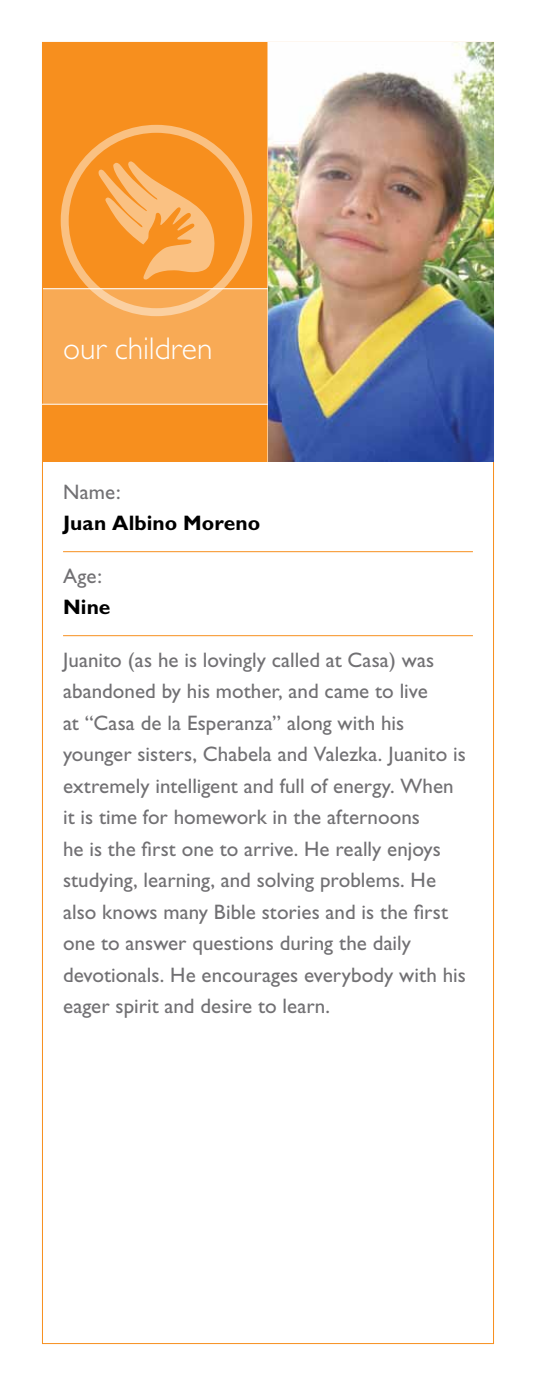
<style>
.page{position:relative;width:536px;height:1386px;background:#fff}
.page>*{position:absolute;margin:0;border:0;box-sizing:border-box;transform-origin:0 0}
.t1{font:300 31.5px "Gill Sans";color:#fff}
.t2{font:21px/31.5px "Gill Sans";color:#717073}
.t3{font:700 21px "Gill Sans";color:#000}
</style>
<div class="page">
<hr style="left:63px;top:551px;width:409px;height:1px;background:#f78f1e">
<hr style="left:63px;top:635px;width:409px;height:1px;background:#f78f1e">
<div style="left:42px;top:42px;width:226px;height:420px;background:#f78f1e"></div>
<div style="left:42px;top:289px;width:226px;height:115px;background:#f8aa55"></div>
<hr style="left:42px;top:288px;width:226px;height:1px;background:#fff">
<svg style="left:61px;top:125px;width:191px;height:191px"></svg>
<hr style="left:267px;top:42px;width:1px;height:420px;background:#fff">
<hr style="left:42px;top:404px;width:226px;height:1px;background:#fff">
<img style="left:268px;top:42px;width:226px;height:420px">
<h1 class="t1" style="left:63px;top:330px;width:151px">our children</h1>
<p class="t2" style="left:63px;top:476px;width:59px">Name:</p>
<p class="t3" style="left:63px;top:511px;width:199px">Juan Albino Moreno</p>
<p class="t2" style="left:63px;top:560px;width:40px">Age:</p>
<p class="t3" style="left:63px;top:595px;width:49px">Nine</p>
<p class="t2" style="left:63px;top:644px;width:404px">Juanito (as he is lovingly called at Casa) was abandoned by his mother, and came to live<br>at “Casa de la Esperanza” along with his younger sisters, Chabela and Valezka. Juanito is extremely intelligent and full of energy. When it is time for homework in the afternoons<br>he is the first one to arrive. He really enjoys studying, learning, and solving problems. He also knows many Bible stories and is the first one to answer questions during the daily devotionals. He encourages everybody with his eager spirit and desire to learn.</p>
</div>
